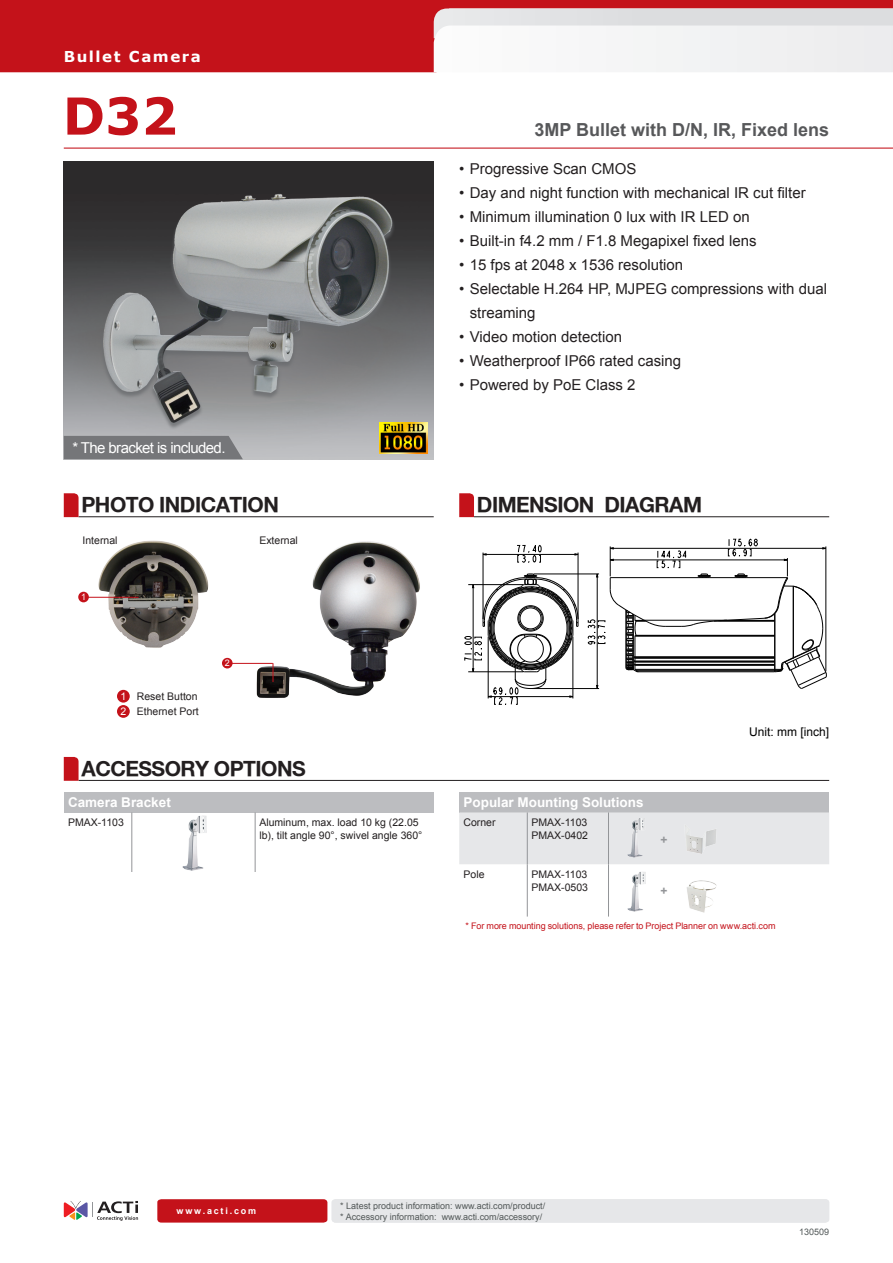
<style>
.page{position:relative;width:893px;height:1263px;background:#fff}
.page>*{position:absolute;margin:0;border:0;box-sizing:border-box;transform-origin:0 0}
.t1{font:700 51px "Verdana";color:#c4121a}
._01{font:700 21px "Helvetica Neue";letter-spacing:-.025em;color:#231f20}
.Headline-1{font:700 18px "Arial";color:#57585a}
.Features{font:15px/24px "Arial";color:#231f20}
.t2{font:15px "Arial";letter-spacing:-.04em;color:#fff}
.t3{font:700 15px "Verdana";letter-spacing:.105em;color:#fff}
.options-head{font:700 13.5px "Arial";color:#fff}
.t4{font:12px "Arial";color:#000101}
.t5{font:700 12px "Arial";color:#939598}
.options-body{font:10.5px/13.5px "Arial";color:#231f20}
.photo{font:10.5px "Arial";color:#231f20}
.t6{font:9px "Arial";color:#525858}
.ps{font:9px "Arial";letter-spacing:-.005em;color:#c4121a}
.t7{font:700 9px "Arial";letter-spacing:.2em;color:#fff}
.t8{font:9px "Arial";color:#fff}
.s1{color:#fff}
</style>
<div class="page">
<img style="left:64px;top:162px;width:370px;height:297px">
<div style="left:0;top:0;width:893px;height:72px;background:#c4121a"></div>
<svg style="left:433px;top:9px;width:460px;height:63px"></svg>
<svg style="left:157px;top:1199px;width:672px;height:23px;background:#ddb2b5"></svg>
<svg style="left:64px;top:1201px;width:74px;height:20px"></svg>
<hr style="left:79px;top:780px;width:750px;height:1px;background:#231f20">
<svg style="left:64px;top:757px;width:15px;height:24px"></svg>
<hr style="left:79px;top:516px;width:355px;height:1px;background:#231f20">
<svg style="left:64px;top:493px;width:15px;height:24px"></svg>
<hr style="left:474px;top:516px;width:355px;height:1px;background:#231f20">
<svg style="left:459px;top:493px;width:15px;height:24px"></svg>
<svg style="left:63px;top:147px;width:830px;height:2px;background:#df8084"></svg>
<img style="left:96px;top:540px;width:113px;height:108px">
<div style="left:117px;top:705px;width:13px;height:13px;background:#c4121a;border-radius:50%"></div>
<div style="left:117px;top:690px;width:13px;height:13px;background:#c4121a;border-radius:50%"></div>
<div style="left:222px;top:658px;width:11px;height:10px;background:#c4121a;border-radius:50%"></div>
<div style="left:78px;top:592px;width:11px;height:10px;background:#c4121a;border-radius:50%"></div>
<div style="left:64px;top:792px;width:370px;height:20px;background:#bcbdc0"></div>
<hr style="left:131px;top:812px;width:1px;height:60px;background:#939598">
<hr style="left:255px;top:812px;width:1px;height:60px;background:#939598">
<img style="left:179px;top:812px;width:32px;height:59px">
<div style="left:459px;top:792px;width:370px;height:20px;background:#bcbdc0"></div>
<div style="left:459px;top:812px;width:370px;height:52px;background:#e6e7e9"></div>
<hr style="left:527px;top:812px;width:1px;height:52px;background:#939598">
<hr style="left:608px;top:812px;width:1px;height:52px;background:#939598">
<hr style="left:527px;top:864px;width:1px;height:52px;background:#939598">
<hr style="left:608px;top:864px;width:1px;height:52px;background:#939598">
<img style="left:682px;top:821px;width:38px;height:34px">
<img style="left:687px;top:880px;width:30px;height:33px">
<img style="left:625px;top:818px;width:20px;height:41px">
<img style="left:627px;top:872px;width:19px;height:40px">
<img style="left:248px;top:541px;width:172px;height:157px">
<img style="left:75px;top:162px;width:348px;height:297px">
<div style="left:64px;top:436px;width:179px;height:23px;background:#757679"></div>
<svg style="left:517px;top:544px;width:24px;height:19px"></svg>
<hr style="left:532px;top:688px;width:67px;height:1px;background:#030303">
<hr style="left:483px;top:553px;width:1px;height:66px;background:#030303">
<hr style="left:578px;top:553px;width:1px;height:66px;background:#030303">
<hr style="left:534px;top:574px;width:65px;height:1px;background:#030303">
<hr style="left:483px;top:554px;width:95px;height:1px;background:#030303">
<svg style="left:588px;top:539px;width:239px;height:150px"></svg>
<svg style="left:464px;top:573px;width:115px;height:132px"></svg>
<hr style="left:87px;top:597px;width:52px;height:1px;background:#c4121a">
<hr style="left:230px;top:663px;width:43px;height:1px;background:#c4121a">
<svg style="left:273px;top:663px;width:1px;height:19px"></svg>
<img style="left:380px;top:422px;width:48px;height:32px">
<p class="t3" style="left:64px;top:46px;width:139px">Bullet Camera</p>
<p class="t1" style="left:63px;top:80px;width:116px">D32</p>
<p class="t2" style="left:72px;top:438px;width:155px">* The bracket is included.</p>
<p class="Headline-1" style="left:534px;top:118px;width:296px">3MP Bullet with D/N, IR, Fixed lens</p>
<p class="Features" style="left:459px;top:157px;width:179px">• Progressive Scan CMOS</p>
<p class="Features" style="left:459px;top:181px;width:348px">• Day and night function with mechanical IR cut filter</p>
<p class="Features" style="left:459px;top:205px;width:292px">• Minimum illumination 0 lux with IR LED on</p>
<p class="Features" style="left:459px;top:229px;width:299px">• Built-in f4.2 mm / F1.8 Megapixel fixed lens</p>
<p class="Features" style="left:459px;top:253px;width:225px">• 15 fps at 2048 x 1536 resolution</p>
<p class="Features" style="left:470px;top:277px;width:359px;text-indent:-10px">• Selectable H.264 HP, MJPEG compressions with dual streaming</p>
<p class="Features" style="left:459px;top:325px;width:164px">• Video motion detection</p>
<p class="Features" style="left:459px;top:349px;width:223px">• Weatherproof IP66 rated casing</p>
<p class="Features" style="left:459px;top:373px;width:178px">• Powered by PoE Class 2</p>
<p class="_01" style="left:81px;top:492px;width:199px">PHOTO INDICATION</p>
<p class="_01" style="left:477px;top:492px;width:227px">DIMENSION DIAGRAM</p>
<p class="photo" style="left:82px;top:533px;width:37px">Internal</p>
<p class="photo" style="left:259px;top:533px;width:40px">External</p>
<p class="t8" style="left:81px;top:591px;width:7px">1</p>
<p class="photo" style="left:120px;top:690px;width:79px"><span class="s1">1</span> Reset Button</p>
<p class="photo" style="left:120px;top:705px;width:80px"><span class="s1">2</span> Ethernet Port</p>
<p class="t8" style="left:225px;top:657px;width:7px">2</p>
<p class="_01" style="left:81px;top:755px;width:226px">ACCESSORY OPTIONS</p>
<p class="options-head" style="left:68px;top:793px;width:104px">Camera Bracket</p>
<p class="options-body" style="left:68px;top:815px;width:57px">PMAX-1103</p>
<p class="options-body" style="left:259px;top:815px;width:165px">Aluminum, max. load 10 kg (22.05 lb), tilt angle 90°, swivel angle 360°</p>
<p class="t4" style="left:749px;top:724px;width:82px">Unit: mm [inch]</p>
<p class="options-head" style="left:463px;top:793px;width:182px">Popular Mounting Solutions</p>
<p class="options-body" style="left:463px;top:815px;width:34px">Corner</p>
<p class="options-body" style="left:531px;top:815px;width:57px">PMAX-1103</p>
<p class="options-body" style="left:531px;top:829px;width:58px">PMAX-0402</p>
<p class="options-body" style="left:463px;top:867px;width:23px">Pole</p>
<p class="options-body" style="left:531px;top:867px;width:57px">PMAX-1103</p>
<p class="options-body" style="left:531px;top:881px;width:58px">PMAX-0503</p>
<p class="ps" style="left:466px;top:919px;width:311px">* For more mounting solutions, please refer to Project Planner on www.acti.com</p>
<p class="t5" style="left:660px;top:831px;width:9px">+</p>
<p class="t5" style="left:660px;top:883px;width:9px">+</p>
<p class="t7" style="left:177px;top:1205px;width:81px">www.acti.com</p>
<p class="t6" style="left:340px;top:1200px;width:207px">* Latest product information: www.acti.com/product/</p>
<p class="t6" style="left:340px;top:1211px;width:204px">* Accessory information: www.acti.com/accessory/</p>
<p class="t6" style="left:799px;top:1225px;width:32px">130509</p>
</div>
